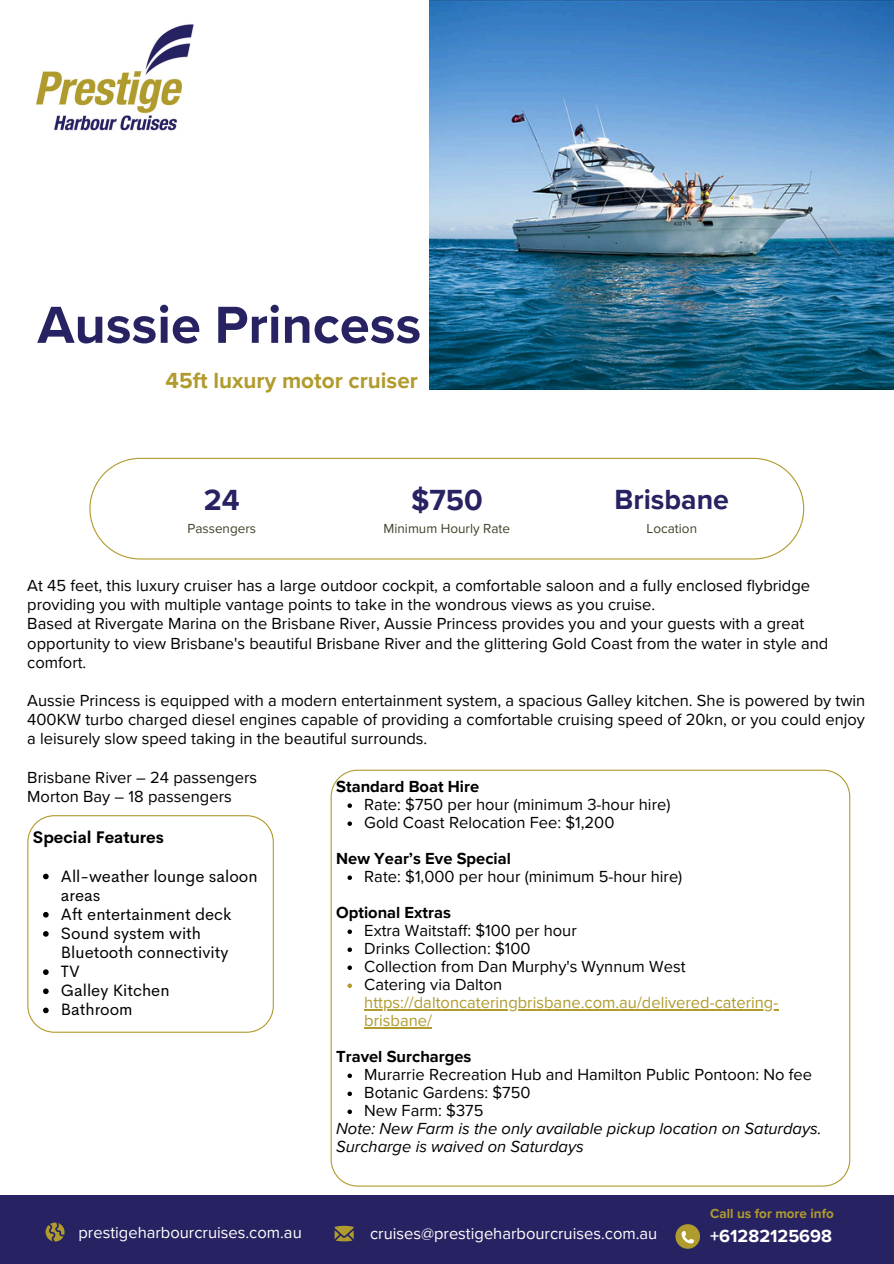
<style>
.page{position:relative;width:894px;height:1264px;background:#fff}
.page>*{position:absolute;margin:0;border:0;box-sizing:border-box;transform-origin:0 0}
.t1{font:700 54px "Proxima Nova";color:#272261}
.t2{font:700 30px "Proxima Nova";color:#272261}
.t3{font:700 28.5px "Proxima Nova";color:#272261}
.t4{font:700 22.5px "Proxima Nova";color:#b09b2e}
.t5{font:700 18px "Proxima Nova";color:#fff}
.t6{font:16.5px/19.2px "Proxima Nova";color:#000}
.t7{font:16.5px/19.2px "Cerebri Sans";color:#000}
.t8{font:italic 16.5px/18px "Proxima Nova";color:#000}
.t9{font:16.5px/18px "Proxima Nova";color:#b09b2e}
.t10{font:16.5px "Proxima Nova";color:#fff}
.t11{font:700 16.5px "Proxima Nova";color:#000}
.t12{font:700 16.5px "Cerebri Sans";color:#000}
.t13{font:13.5px "Proxima Nova";color:#3c442b}
.t14{font:700 13.5px "Proxima Nova";color:#b09b2e}
</style>
<div class="page">
<svg style="left:27px;top:815px;width:247px;height:217px"></svg>
<svg style="left:43px;top:873px;width:6px;height:6px"></svg>
<svg style="left:43px;top:911px;width:6px;height:6px"></svg>
<svg style="left:43px;top:931px;width:6px;height:5px"></svg>
<svg style="left:43px;top:969px;width:6px;height:5px"></svg>
<svg style="left:43px;top:988px;width:6px;height:6px"></svg>
<svg style="left:43px;top:1007px;width:6px;height:6px"></svg>
<svg style="left:330px;top:769px;width:520px;height:417px"></svg>
<svg style="left:347px;top:803px;width:5px;height:5px"></svg>
<svg style="left:347px;top:821px;width:5px;height:5px"></svg>
<svg style="left:347px;top:875px;width:5px;height:5px"></svg>
<svg style="left:347px;top:929px;width:5px;height:5px"></svg>
<svg style="left:347px;top:947px;width:5px;height:5px"></svg>
<svg style="left:347px;top:965px;width:5px;height:5px"></svg>
<svg style="left:347px;top:983px;width:5px;height:5px"></svg>
<hr style="left:364px;top:1009px;width:414px;height:1px;background:#b09b2e">
<hr style="left:364px;top:1027px;width:68px;height:1px;background:#b09b2e">
<svg style="left:347px;top:1073px;width:5px;height:5px"></svg>
<svg style="left:347px;top:1091px;width:5px;height:5px"></svg>
<svg style="left:347px;top:1109px;width:5px;height:5px"></svg>
<div style="left:0;top:1195px;width:893px;height:68px;background:#272261"></div>
<svg style="left:46px;top:1222px;width:19px;height:19px"></svg>
<svg style="left:334px;top:1225px;width:19px;height:16px"></svg>
<svg style="left:89px;top:458px;width:715px;height:101px"></svg>
<div style="left:675px;top:1224px;width:25px;height:24px;background:#b09b2e;border-radius:50%"></div>
<svg style="left:681px;top:1231px;width:12px;height:12px"></svg>
<img style="left:36px;top:24px;width:158px;height:107px">
<img style="left:429px;top:0;width:464px;height:389px">
<p class="t1" style="left:37px;top:293px;width:385px">Aussie Princess</p>
<p class="t4" style="left:165px;top:367px;width:254px">45ft luxury motor cruiser</p>
<h5 class="t2" style="left:204px;top:483px;width:37px">24</h5>
<h4 class="t2" style="left:411px;top:483px;width:73px">$750</h4>
<p class="t3" style="left:614px;top:483px;width:116px">Brisbane</p>
<p class="t13" style="left:187px;top:521px;width:70px">Passengers</p>
<p class="t13" style="left:383px;top:521px;width:128px">Minimum Hourly Rate</p>
<p class="t13" style="left:646px;top:521px;width:52px">Location</p>
<h5 class="t6" style="left:27px;top:576px;width:802px">At 45 feet, this luxury cruiser has a large outdoor cockpit, a comfortable saloon and a fully enclosed flybridge providing you with multiple vantage points to take in the wondrous views as you cruise.<br>Based at Rivergate Marina on the Brisbane River, Aussie Princess provides you and your guests with a great opportunity to view Brisbane's beautiful Brisbane River and the glittering Gold Coast from the water in style and comfort.</h5>
<h6 class="t6" style="left:27px;top:691px;width:839px;text-align:justify">Aussie Princess is equipped with a modern entertainment system, a spacious Galley kitchen. She is powered by twin 400KW turbo charged diesel engines capable of providing a comfortable cruising speed of 20kn, or you could enjoy a leisurely slow speed taking in the beautiful surrounds.</h6>
<p class="t6" style="left:27px;top:767px;width:231px">Brisbane River – 24 passengers<br>Morton Bay – 18 passengers</p>
<p class="t11" style="left:336px;top:777px;width:144px">Standard Boat Hire</p>
<h2 class="t6" style="left:364px;top:795px;width:307px">Rate: $750 per hour (minimum 3-hour hire)</h2>
<p class="t6" style="left:364px;top:813px;width:252px">Gold Coast Relocation Fee: $1,200</p>
<h5 class="t11" style="left:336px;top:849px;width:176px">New Year’s Eve Special</h5>
<h5 class="t6" style="left:364px;top:867px;width:319px">Rate: $1,000 per hour (minimum 5-hour hire)</h5>
<h5 class="t11" style="left:336px;top:903px;width:116px">Optional Extras</h5>
<h4 class="t6" style="left:364px;top:921px;width:214px">Extra Waitstaff: $100 per hour</h4>
<p class="t6" style="left:364px;top:939px;width:168px">Drinks Collection: $100</p>
<p class="t6" style="left:364px;top:957px;width:322px">Collection from Dan Murphy's Wynnum West</p>
<h4 class="t6" style="left:364px;top:975px;width:139px">Catering via Dalton</h4>
<p class="t9" style="left:364px;top:994px;width:415px">https://daltoncateringbrisbane.com.au/delivered-catering&shy;brisbane/</p>
<p class="t11" style="left:336px;top:1047px;width:137px">Travel Surcharges</p>
<h4 class="t6" style="left:364px;top:1065px;width:449px">Murarrie Recreation Hub and Hamilton Public Pontoon: No fee</h4>
<p class="t6" style="left:364px;top:1083px;width:168px">Botanic Gardens: $750</p>
<p class="t6" style="left:364px;top:1101px;width:121px">New Farm: $375</p>
<p class="t8" style="left:336px;top:1120px;width:486px">Note: New Farm is the only available pickup location on Saturdays.<br>Surcharge is waived on Saturdays</p>
<p class="t12" style="left:33px;top:826px;width:132px">Special Features</p>
<h1 class="t7" style="left:61px;top:866px;width:198px">All-weather lounge saloon areas</h1>
<h3 class="t7" style="left:61px;top:904px;width:172px">Aft entertainment deck</h3>
<p class="t7" style="left:61px;top:923px;width:169px">Sound system with<br>Bluetooth connectivity</p>
<p class="t7" style="left:61px;top:961px;width:20px">TV</p>
<p class="t7" style="left:61px;top:980px;width:110px">Galley Kitchen</p>
<h2 class="t7" style="left:61px;top:1000px;width:73px">Bathroom</h2>
<p class="t10" style="left:78px;top:1222px;width:225px">prestigeharbourcruises.com.au</p>
<p class="t10" style="left:370px;top:1223px;width:289px">cruises@prestigeharbourcruises.com.au</p>
<p class="t14" style="left:710px;top:1205px;width:125px">Call us for more info</p>
<p class="t5" style="left:710px;top:1224px;width:123px">+61282125698</p>
</div>
